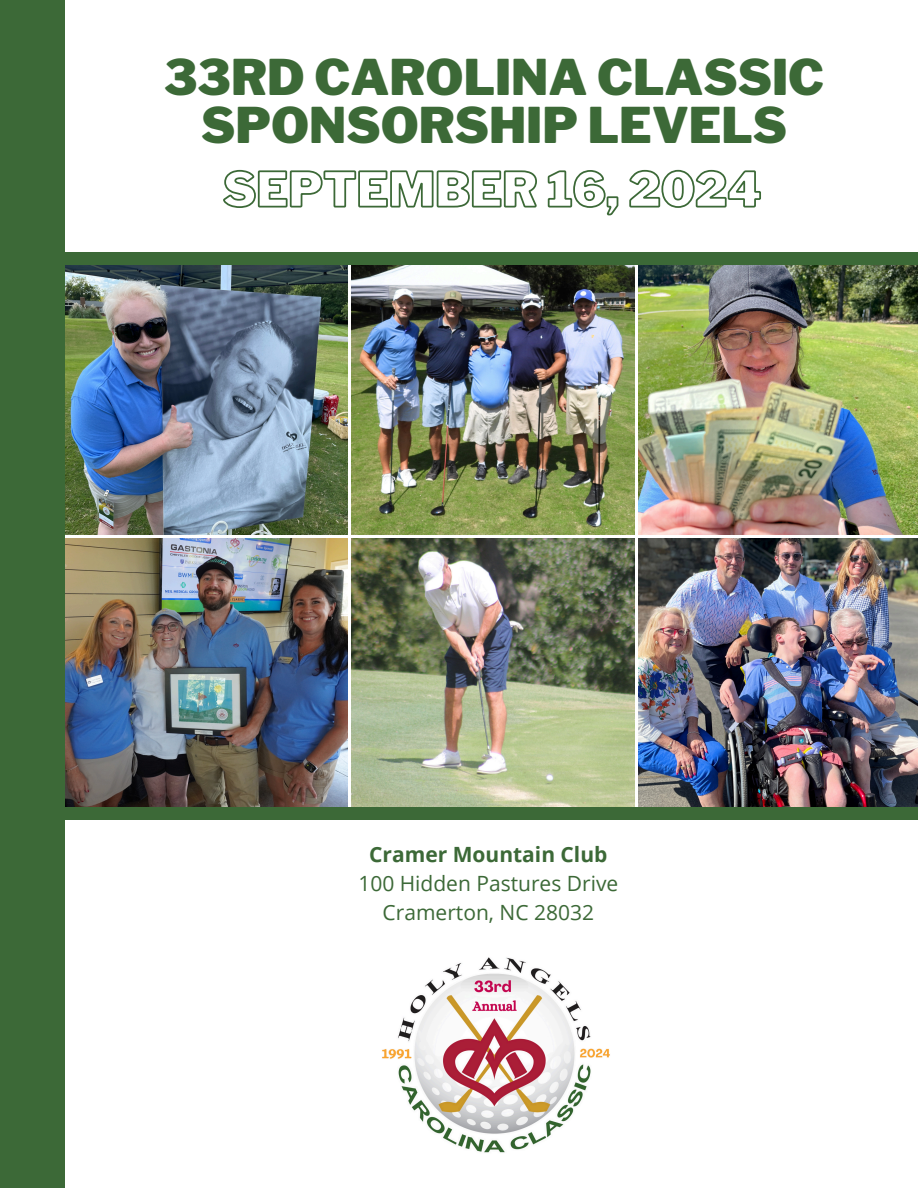
<style>
.page{position:relative;width:918px;height:1188px;background:#fff}
.page>*{position:absolute;margin:0;border:0;box-sizing:border-box;transform-origin:0 0}
.t1{font:900 48.9px/48.3px "Libre Franklin";color:#3c6937;text-align:center}
.t2{font:21px "Open Sans";color:#3c6937}
.t3{font:700 21px "Open Sans";color:#3c6937}
</style>
<div class="page">
<img style="left:65px;top:265px;width:283px;height:270px">
<img style="left:351px;top:265px;width:284px;height:270px">
<img style="left:638px;top:265px;width:280px;height:270px">
<img style="left:65px;top:538px;width:283px;height:269px">
<img style="left:351px;top:538px;width:284px;height:269px">
<img style="left:638px;top:538px;width:280px;height:269px">
<div style="left:0;top:0;width:65px;height:1188px;background:#3c6937"></div>
<div style="left:43px;top:252px;width:875px;height:13px;background:#3c6937"></div>
<div style="left:24px;top:807px;width:894px;height:13px;background:#3c6937"></div>
<img style="left:382px;top:957px;width:228px;height:196px">
<svg style="left:223px;top:169px;width:538px;height:47px"></svg>
<p class="t1" style="left:164px;top:53px;width:662px">33RD CAROLINA CLASSIC<br>SPONSORSHIP LEVELS</p>
<p class="t3" style="left:369px;top:840px;width:240px">Cramer Mountain Club</p>
<p class="t2" style="left:358px;top:869px;width:261px">100 Hidden Pastures Drive</p>
<p class="t2" style="left:383px;top:898px;width:213px">Cramerton, NC 28032</p>
</div>
